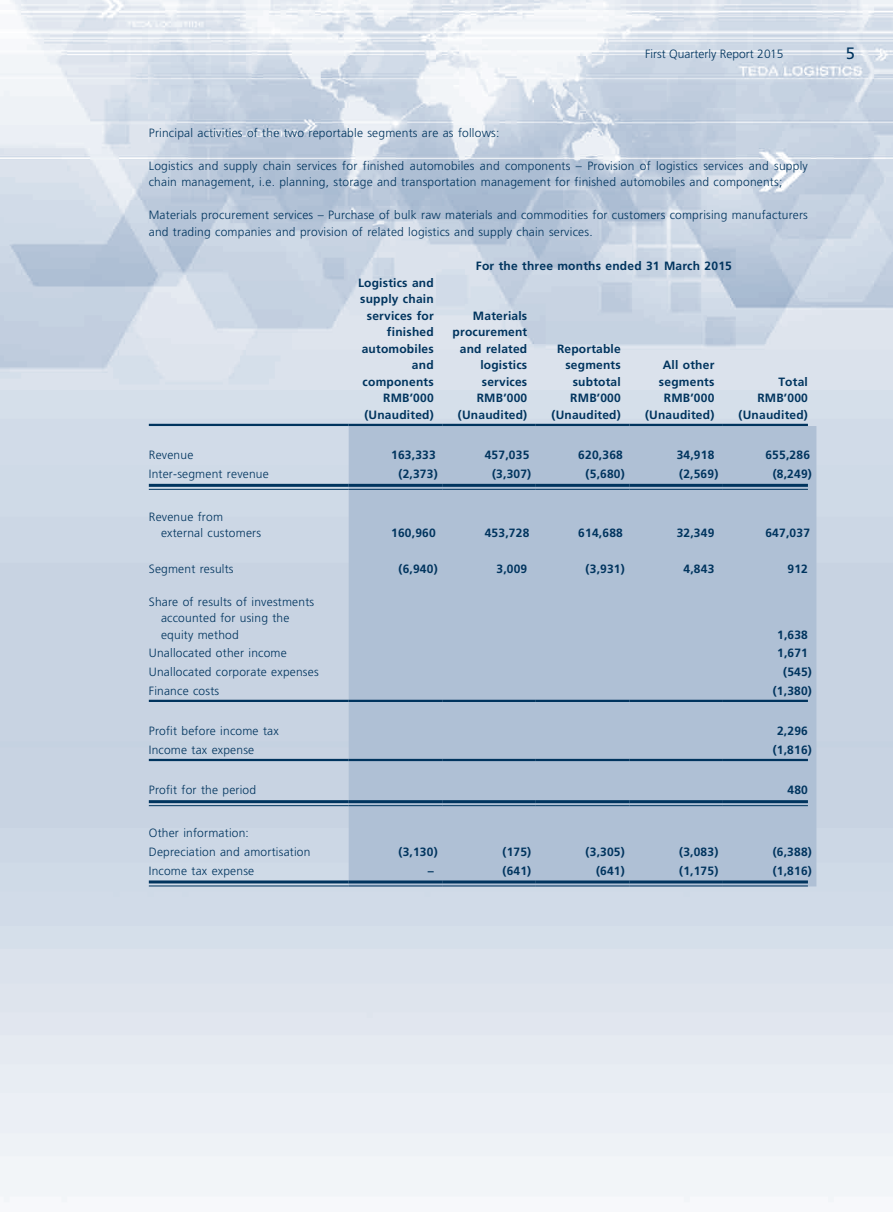
<style>
.page{position:relative;width:893px;height:1212px;background:#fff}
.page>*{position:absolute;margin:0;border:0;box-sizing:border-box;transform-origin:0 0}
.t1{font:16.5px "Frutiger LT Std";color:#00345e}
.t2{font:300 12px/16.5px "Frutiger LT Std";letter-spacing:.015em;color:#00345e}
.t3{font:700 12px/16.5px "Frutiger LT Std";letter-spacing:.015em;color:#00345e;text-align:right}
</style>
<div class="page">
<img style="left:0;top:0;width:893px;height:1202px">
<div style="left:349px;top:426px;width:467px;height:460px;background:#afc0d5"></div>
<hr style="left:149px;top:424px;width:200px;height:2px;background:#00345e">
<hr style="left:349px;top:424px;width:93px;height:2px;background:#00345e">
<hr style="left:442px;top:424px;width:94px;height:2px;background:#00345e">
<hr style="left:536px;top:424px;width:93px;height:2px;background:#00345e">
<hr style="left:629px;top:424px;width:94px;height:2px;background:#00345e">
<hr style="left:723px;top:424px;width:85px;height:2px;background:#00345e">
<hr style="left:149px;top:484px;width:200px;height:3px;background:#00345e">
<hr style="left:149px;top:489px;width:200px;height:1px;background:#00345e">
<hr style="left:349px;top:484px;width:93px;height:3px;background:#00345e">
<hr style="left:349px;top:489px;width:93px;height:1px;background:#00345e">
<hr style="left:442px;top:484px;width:94px;height:3px;background:#00345e">
<hr style="left:442px;top:489px;width:94px;height:1px;background:#00345e">
<hr style="left:536px;top:484px;width:93px;height:3px;background:#00345e">
<hr style="left:536px;top:489px;width:93px;height:1px;background:#00345e">
<hr style="left:629px;top:484px;width:94px;height:3px;background:#00345e">
<hr style="left:629px;top:489px;width:94px;height:1px;background:#00345e">
<hr style="left:723px;top:484px;width:85px;height:3px;background:#00345e">
<hr style="left:723px;top:489px;width:85px;height:1px;background:#00345e">
<hr style="left:149px;top:700px;width:200px;height:2px;background:#00345e">
<hr style="left:349px;top:700px;width:93px;height:2px;background:#00345e">
<hr style="left:442px;top:700px;width:94px;height:2px;background:#00345e">
<hr style="left:536px;top:700px;width:93px;height:2px;background:#00345e">
<hr style="left:629px;top:700px;width:94px;height:2px;background:#00345e">
<hr style="left:723px;top:700px;width:85px;height:2px;background:#00345e">
<hr style="left:149px;top:759px;width:200px;height:2px;background:#00345e">
<hr style="left:349px;top:759px;width:93px;height:2px;background:#00345e">
<hr style="left:442px;top:759px;width:94px;height:2px;background:#00345e">
<hr style="left:536px;top:759px;width:93px;height:2px;background:#00345e">
<hr style="left:629px;top:759px;width:94px;height:2px;background:#00345e">
<hr style="left:723px;top:759px;width:85px;height:2px;background:#00345e">
<hr style="left:149px;top:800px;width:200px;height:3px;background:#00345e">
<hr style="left:149px;top:805px;width:200px;height:1px;background:#00345e">
<hr style="left:349px;top:800px;width:93px;height:3px;background:#00345e">
<hr style="left:349px;top:805px;width:93px;height:1px;background:#00345e">
<hr style="left:442px;top:800px;width:94px;height:3px;background:#00345e">
<hr style="left:442px;top:805px;width:94px;height:1px;background:#00345e">
<hr style="left:536px;top:800px;width:93px;height:3px;background:#00345e">
<hr style="left:536px;top:805px;width:93px;height:1px;background:#00345e">
<hr style="left:629px;top:800px;width:94px;height:3px;background:#00345e">
<hr style="left:629px;top:805px;width:94px;height:1px;background:#00345e">
<hr style="left:723px;top:800px;width:85px;height:3px;background:#00345e">
<hr style="left:723px;top:805px;width:85px;height:1px;background:#00345e">
<hr style="left:149px;top:880px;width:200px;height:3px;background:#00345e">
<hr style="left:149px;top:885px;width:200px;height:1px;background:#00345e">
<hr style="left:349px;top:880px;width:93px;height:3px;background:#00345e">
<hr style="left:349px;top:885px;width:93px;height:1px;background:#00345e">
<hr style="left:442px;top:880px;width:94px;height:3px;background:#00345e">
<hr style="left:442px;top:885px;width:94px;height:1px;background:#00345e">
<hr style="left:536px;top:880px;width:93px;height:3px;background:#00345e">
<hr style="left:536px;top:885px;width:93px;height:1px;background:#00345e">
<hr style="left:629px;top:880px;width:94px;height:3px;background:#00345e">
<hr style="left:629px;top:885px;width:94px;height:1px;background:#00345e">
<hr style="left:723px;top:880px;width:85px;height:3px;background:#00345e">
<hr style="left:723px;top:885px;width:85px;height:1px;background:#00345e">
<p class="t2" style="left:645px;top:46px;width:140px">First Quarterly Report 2015</p>
<h1 class="t1" style="left:846px;top:43px;width:11px">5</h1>
<p class="t2" style="left:149px;top:124px;width:352px">Principal activities of the two reportable segments are as follows:</p>
<p class="t2" style="left:149px;top:157px;width:661px">Logistics and supply chain services for finished automobiles and components – Provision of logistics services and supply chain management, i.e. planning, storage and transportation management for finished automobiles and components;</p>
<p class="t2" style="left:149px;top:207px;width:661px">Materials procurement services – Purchase of bulk raw materials and commodities for customers comprising manufacturers and trading companies and provision of related logistics and supply chain services.</p>
<p class="t3" style="left:476px;top:258px;width:257px">For the three months ended 31 March 2015</p>
<p class="t3" style="left:358px;top:274px;width:77px">Logistics and supply chain services for finished automobiles and components</p>
<p class="t3" style="left:453px;top:307px;width:76px">Materials procurement and related logistics services</p>
<p class="t3" style="left:557px;top:340px;width:65px">Reportable segments subtotal</p>
<p class="t3" style="left:659px;top:357px;width:57px;text-align:center">All other segments</p>
<p class="t3" style="left:778px;top:373px;width:31px">Total</p>
<p class="t3" style="left:383px;top:390px;width:52px">RMB’000</p>
<p class="t3" style="left:477px;top:390px;width:52px">RMB’000</p>
<p class="t3" style="left:570px;top:390px;width:52px">RMB’000</p>
<p class="t3" style="left:664px;top:390px;width:52px">RMB’000</p>
<p class="t3" style="left:757px;top:390px;width:52px">RMB’000</p>
<p class="t3" style="left:364px;top:406px;width:71px">(Unaudited)</p>
<p class="t3" style="left:458px;top:406px;width:71px">(Unaudited)</p>
<p class="t3" style="left:551px;top:406px;width:71px">(Unaudited)</p>
<p class="t3" style="left:645px;top:406px;width:71px">(Unaudited)</p>
<p class="t3" style="left:739px;top:406px;width:71px">(Unaudited)</p>
<p class="t2" style="left:149px;top:447px;width:46px">Revenue</p>
<p class="t3" style="left:391px;top:447px;width:46px">163,333</p>
<p class="t3" style="left:485px;top:447px;width:46px">457,035</p>
<p class="t3" style="left:578px;top:447px;width:46px">620,368</p>
<p class="t3" style="left:677px;top:447px;width:39px">34,918</p>
<p class="t3" style="left:765px;top:447px;width:46px">655,286</p>
<p class="t2" style="left:149px;top:466px;width:122px">Inter-segment revenue</p>
<p class="t3" style="left:398px;top:466px;width:41px">(2,373)</p>
<p class="t3" style="left:492px;top:466px;width:41px">(3,307)</p>
<p class="t3" style="left:586px;top:466px;width:41px">(5,680)</p>
<p class="t3" style="left:679px;top:466px;width:41px">(2,569)</p>
<p class="t3" style="left:773px;top:466px;width:41px">(8,249)</p>
<p class="t2" style="left:161px;top:509px;width:102px;text-indent:-12px">Revenue from external customers</p>
<p class="t3" style="left:391px;top:525px;width:46px">160,960</p>
<p class="t3" style="left:485px;top:525px;width:46px">453,728</p>
<p class="t3" style="left:578px;top:525px;width:46px">614,688</p>
<p class="t3" style="left:677px;top:525px;width:39px">32,349</p>
<p class="t3" style="left:765px;top:525px;width:46px">647,037</p>
<p class="t2" style="left:149px;top:560px;width:86px">Segment results</p>
<p class="t3" style="left:398px;top:560px;width:41px">(6,940)</p>
<p class="t3" style="left:496px;top:560px;width:32px">3,009</p>
<p class="t3" style="left:586px;top:560px;width:41px">(3,931)</p>
<p class="t3" style="left:684px;top:560px;width:32px">4,843</p>
<p class="t3" style="left:787px;top:560px;width:22px">912</p>
<p class="t2" style="left:161px;top:593px;width:155px;text-indent:-12px">Share of results of investments accounted for using the equity method</p>
<p class="t3" style="left:777px;top:626px;width:32px">1,638</p>
<p class="t2" style="left:149px;top:645px;width:139px">Unallocated other income</p>
<p class="t3" style="left:777px;top:645px;width:32px">1,671</p>
<p class="t2" style="left:149px;top:664px;width:171px">Unallocated corporate expenses</p>
<p class="t3" style="left:783px;top:664px;width:30px">(545)</p>
<p class="t2" style="left:149px;top:682px;width:72px">Finance costs</p>
<p class="t3" style="left:773px;top:682px;width:41px">(1,380)</p>
<p class="t2" style="left:149px;top:723px;width:131px">Profit before income tax</p>
<p class="t3" style="left:777px;top:723px;width:32px">2,296</p>
<p class="t2" style="left:149px;top:742px;width:107px">Income tax expense</p>
<p class="t3" style="left:773px;top:741px;width:41px">(1,816)</p>
<p class="t2" style="left:149px;top:782px;width:109px">Profit for the period</p>
<p class="t3" style="left:787px;top:782px;width:22px">480</p>
<p class="t2" style="left:149px;top:824px;width:163px;line-height:18.8px">Other information:<br>Depreciation and amortisation</p>
<p class="t3" style="left:398px;top:843px;width:41px">(3,130)</p>
<p class="t3" style="left:502px;top:843px;width:30px">(175)</p>
<p class="t3" style="left:586px;top:843px;width:41px">(3,305)</p>
<p class="t3" style="left:679px;top:843px;width:41px">(3,083)</p>
<p class="t3" style="left:773px;top:843px;width:41px">(6,388)</p>
<p class="t2" style="left:149px;top:862px;width:107px">Income tax expense</p>
<p class="t3" style="left:428px;top:862px;width:7px">–</p>
<p class="t3" style="left:502px;top:862px;width:30px">(641)</p>
<p class="t3" style="left:596px;top:862px;width:30px">(641)</p>
<p class="t3" style="left:679px;top:862px;width:41px">(1,175)</p>
<p class="t3" style="left:773px;top:862px;width:41px">(1,816)</p>
</div>
